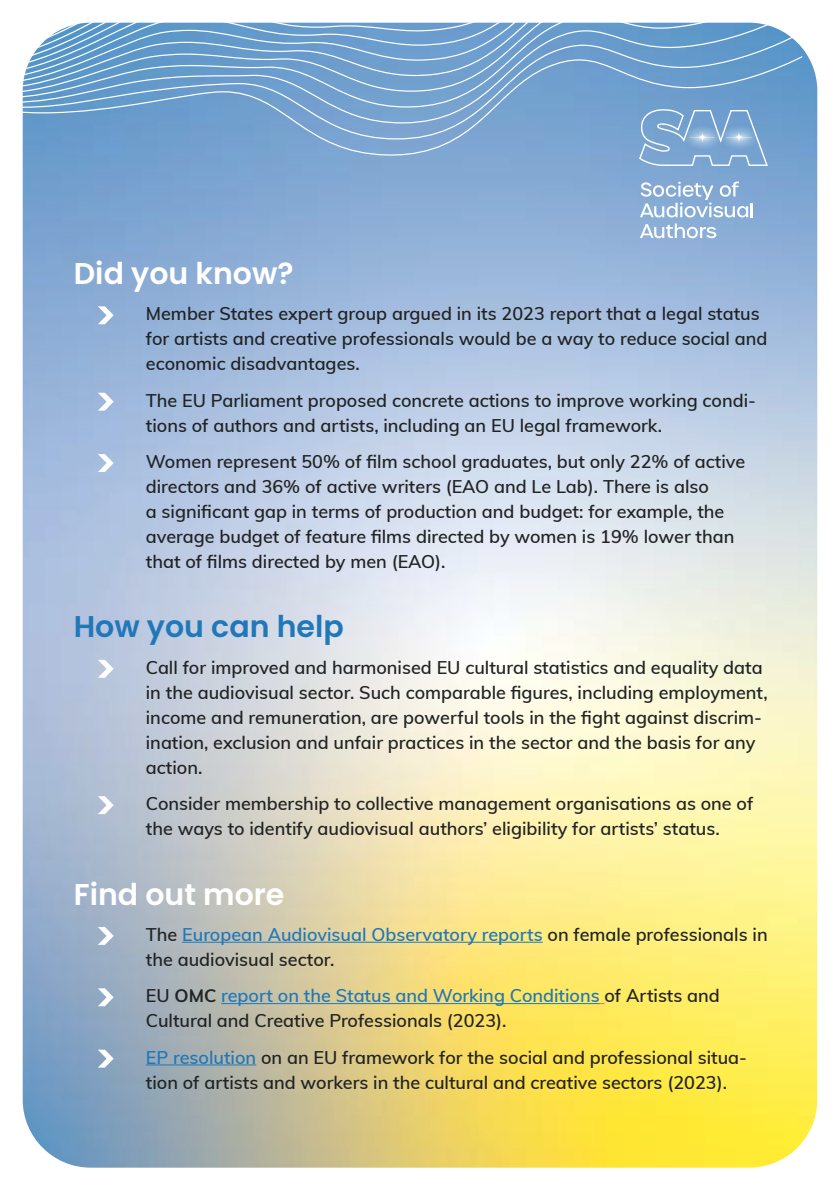
<style>
.page{position:relative;width:840px;height:1191px;background:#fff}
.page>*{position:absolute;margin:0;border:0;box-sizing:border-box;transform-origin:0 0}
.t1{font:600 30px "Poppins";color:#fff}
.t2{font:600 30px "Poppins";color:#2078b9}
.t3{font:600 18px/25px "Muli";color:#212324}
.s1{color:#2078b9}
.s2{font-weight:700}
</style>
<div class="page">
<img style="left:23px;top:47px;width:793px;height:1120px">
<svg style="left:56px;top:22px;width:728px;height:10px;background:#80add5"></svg>
<svg style="left:23px;top:32px;width:778px;height:24px;background:#77a6d1"></svg>
<svg style="left:22px;top:56px;width:779px;height:100px;background:#76a3d0"></svg>
<svg style="left:639px;top:181px;width:113px;height:36px"></svg>
<svg style="left:639px;top:223px;width:77px;height:15px"></svg>
<svg style="left:637px;top:108px;width:131px;height:59px;background:#86add5"></svg>
<hr style="left:182px;top:941px;width:360px;height:1px;background:#2078b9">
<hr style="left:221px;top:1003px;width:378px;height:1px;background:#2078b9">
<hr style="left:146px;top:1064px;width:110px;height:1px;background:#2078b9">
<svg style="left:98px;top:306px;width:16px;height:18px"></svg>
<svg style="left:98px;top:393px;width:16px;height:17px"></svg>
<svg style="left:98px;top:454px;width:16px;height:18px"></svg>
<svg style="left:98px;top:660px;width:16px;height:18px"></svg>
<svg style="left:98px;top:796px;width:16px;height:18px"></svg>
<svg style="left:98px;top:927px;width:16px;height:18px"></svg>
<svg style="left:98px;top:988px;width:16px;height:18px"></svg>
<svg style="left:98px;top:1049px;width:16px;height:18px"></svg>
<h1 class="t1" style="left:74px;top:256px;width:221px">Did you know?</h1>
<p class="t3" style="left:146px;top:300px;width:622px">Member States expert group argued in its 2023 report that a legal status for artists and creative professionals would be a way to reduce social and economic disadvantages.</p>
<p class="t3" style="left:146px;top:387px;width:611px">The EU Parliament proposed concrete actions to improve working condi&shy;tions of authors and artists, including an EU legal framework.</p>
<p class="t3" style="left:146px;top:448px;width:600px">Women represent 50% of film school graduates, but only 22% of active directors and 36% of active writers (EAO and Le Lab). There is also<br>a significant gap in terms of production and budget: for example, the average budget of feature films directed by women is 19% lower than that of films directed by men (EAO).</p>
<h1 class="t2" style="left:74px;top:609px;width:271px">How you can help</h1>
<p class="t3" style="left:146px;top:654px;width:623px">Call for improved and harmonised EU cultural statistics and equality data in the audiovisual sector. Such comparable figures, including employment, income and remuneration, are powerful tools in the fight against discrim&shy;ination, exclusion and unfair practices in the sector and the basis for any action.</p>
<p class="t3" style="left:146px;top:790px;width:608px">Consider membership to collective management organisations as one of the ways to identify audiovisual authors’ eligibility for artists’ status.</p>
<h1 class="t1" style="left:74px;top:876px;width:212px">Find out more</h1>
<p class="t3" style="left:146px;top:921px;width:623px">The <span class="s1">European Audiovisual Observatory reports</span> on female professionals in the audiovisual sector.</p>
<p class="t3" style="left:146px;top:982px;width:575px">EU <span class="s2">OMC</span> <span class="s1">report on the Status and Working Conditions</span> of Artists and<br>Cultural and Creative Professionals (2023).</p>
<p class="t3" style="left:146px;top:1043px;width:602px"><span class="s1">EP resolution</span> on an EU framework for the social and professional situa&shy;tion of artists and workers in the cultural and creative sectors (2023).</p>
</div>
